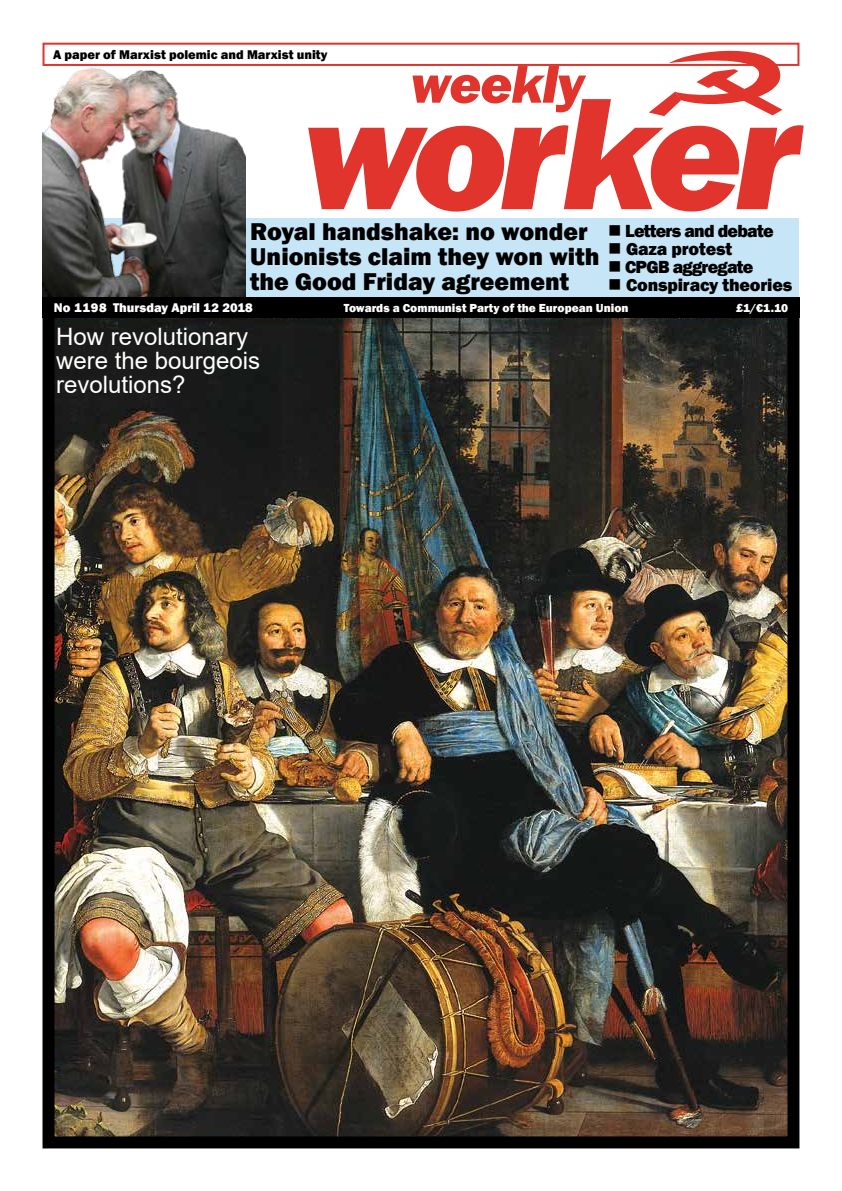
<style>
.page{position:relative;width:842px;height:1191px;background:#fff}
.page>*{position:absolute;margin:0;border:0;box-sizing:border-box;transform-origin:0 0}
.t1{font:italic 800 165px "Franklin Gothic";letter-spacing:-.05em;color:#e0342d}
.t2{font:italic 800 55px "Franklin Gothic";letter-spacing:-.02em;color:#e0342d}
.t3{font:800 25px/25px "Franklin Gothic";color:#000}
.t4{font:24px/24px "Arial";color:#fffffd}
.t5{font:800 18px/18px "Franklin Gothic";letter-spacing:-.01em;color:#000}
.t6{font:800 13px "Franklin Gothic";color:#000}
.t7{font:800 13px "Franklin Gothic";color:#fff}
.t8{font:800 12px "Franklin Gothic";color:#fff}
</style>
<div class="page">
<img style="left:56px;top:318px;width:730px;height:817px">
<div style="left:43px;top:218px;width:756px;height:80px;background:#c6e5f6"></div>
<div style="left:43px;top:298px;width:756px;height:850px;border:12px solid #000"></div>
<img style="left:43px;top:68px;width:202px;height:230px">
<div style="left:42px;top:298px;width:757px;height:20px;background:#000"></div>
<div style="left:43px;top:43px;width:756px;height:23px;border:2px solid #e0342d"></div>
<svg style="left:649px;top:42px;width:133px;height:74px"></svg>
<p class="t6" style="left:53px;top:46px;width:276px">A paper of Marxist polemic and Marxist unity</p>
<h1 class="t1" style="left:302px;top:46px;width:498px">worker</h1>
<h2 class="t2" style="left:411px;top:48px;width:175px">weekly</h2>
<p class="t3" style="left:250px;top:219px;width:351px">Royal handshake: no wonder<br>Unionists claim they won with the Good Friday agreement</p>
<p class="t4" style="left:56px;top:325px;width:206px">How revolutionary were the bourgeois revolutions?</p>
<p class="t5" style="left:625px;top:222px;width:169px">Letters and debate<br>Gaza protest<br>CPGB aggregate<br>Conspiracy theories</p>
<p class="t7" style="left:54px;top:299px;width:200px">No 1198 Thursday April 12 2018</p>
<p class="t8" style="left:344px;top:300px;width:286px">Towards a Communist Party of the European Union</p>
<p class="t8" style="left:736px;top:300px;width:54px">£1/€1.10</p>
</div>
